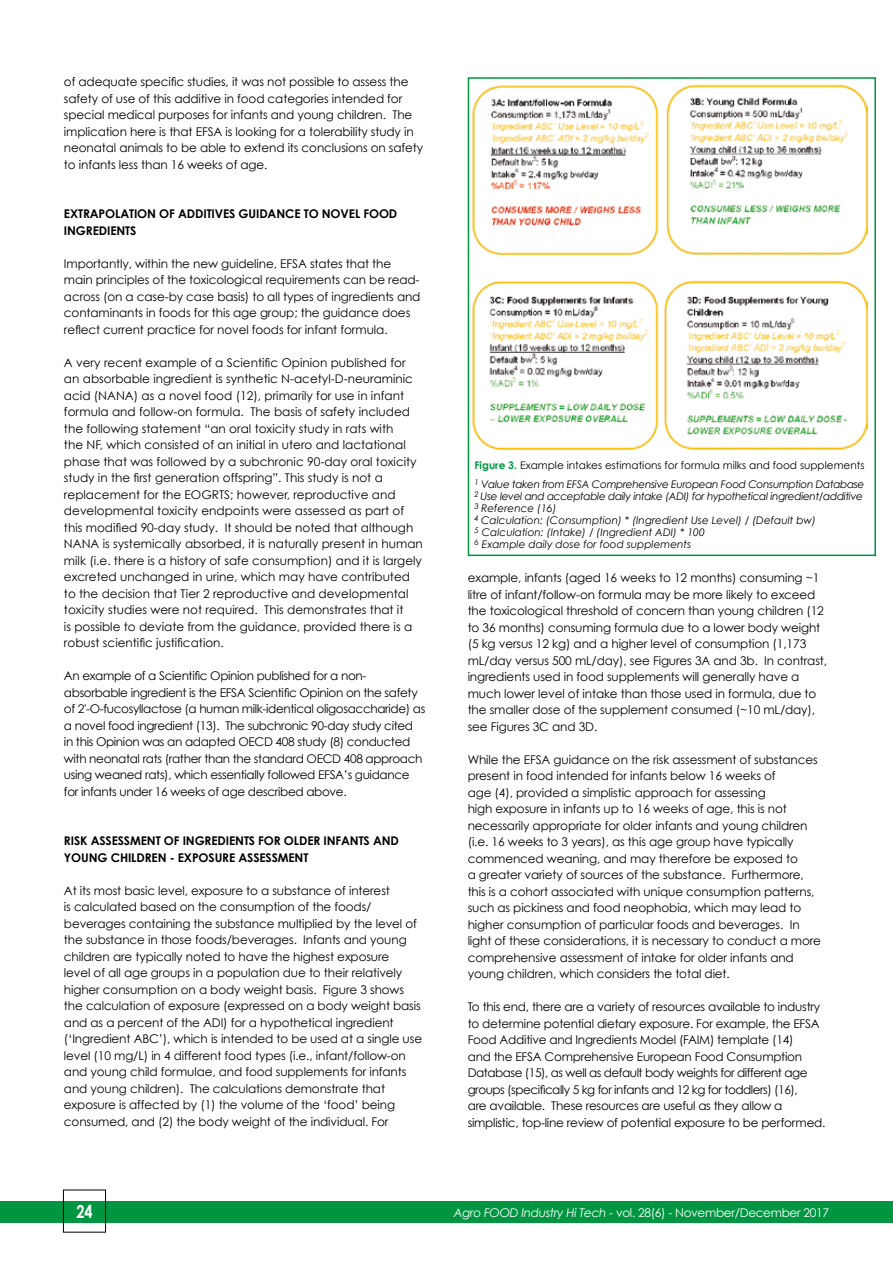
<style>
.page{position:relative;width:893px;height:1263px;background:#fff}
.page>*{position:absolute;margin:0;border:0;box-sizing:border-box;transform-origin:0 0}
.t1{font:700 18px "Century Gothic";color:#fff;scale:.8 1}
.t2{font:12px/16.5px "Century Gothic";letter-spacing:-.01em;color:#000}
.t3{font:12px/16.5px "Century Gothic";letter-spacing:-.03em;color:#000}
.t4{font:700 12px/16.5px "Century Gothic";letter-spacing:-.01em;color:#000}
.t5{font:12px "Century Gothic";letter-spacing:-.025em;color:#fff}
.t6{font:italic 10.5px/12px "Century Gothic";color:#000}
.t7{font:italic 10.5px/19.5px "Century Gothic";letter-spacing:-.03em;color:#000}
.s1{font-weight:700;font-style:normal;color:#009641}
.s2{font-style:normal}
.s3{font-style:italic}
</style>
<div class="page">
<div style="left:0;top:1201px;width:893px;height:22px;background:#009641"></div>
<div style="left:63px;top:1190px;width:43px;height:42px;border:1px solid #000"></div>
<img style="left:472px;top:84px;width:396px;height:366px">
<div style="left:468px;top:77px;width:408px;height:479px;border:2px solid #009641"></div>
<p class="t2" style="left:64px;top:73px;width:361px">of adequate specific studies, it was not possible to assess the safety of use of this additive in food categories intended for special medical purposes for infants and young children. The implication here is that EFSA is looking for a tolerability study in neonatal animals to be able to extend its conclusions on safety to infants less than 16 weeks of age.</p>
<p class="t4" style="left:64px;top:205px;width:335px">EXTRAPOLATION OF ADDITIVES GUIDANCE TO NOVEL FOOD<br>INGREDIENTS</p>
<p class="t2" style="left:64px;top:255px;width:358px">Importantly, within the new guideline, EFSA states that the main principles of the toxicological requirements can be read&shy;across (on a case-by case basis) to all types of ingredients and contaminants in foods for this age group; the guidance does reflect current practice for novel foods for infant formula.</p>
<p class="t2" style="left:64px;top:354px;width:360px">A very recent example of a Scientific Opinion published for an absorbable ingredient is synthetic N-acetyl-D-neuraminic acid (NANA) as a novel food (12), primarily for use in infant formula and follow-on formula. The basis of safety included the following statement “an oral toxicity study in rats with<br>the NF, which consisted of an initial in utero and lactational phase that was followed by a subchronic 90-day oral toxicity study in the first generation offspring”. This study is not a replacement for the EOGRTS; however, reproductive and developmental toxicity endpoints were assessed as part of this modified 90-day study. It should be noted that although NANA is systemically absorbed, it is naturally present in human milk (i.e. there is a history of safe consumption) and it is largely excreted unchanged in urine, which may have contributed to the decision that Tier 2 reproductive and developmental toxicity studies were not required. This demonstrates that it<br>is possible to deviate from the guidance, provided there is a robust scientific justification.</p>
<p class="t3" style="left:64px;top:667px;width:363px">An example of a Scientific Opinion published for a non&shy;absorbable ingredient is the EFSA Scientific Opinion on the safety of 2'-O-fucosyllactose (a human milk-identical oligosaccharide) as a novel food ingredient (13). The subchronic 90-day study cited in this Opinion was an adapted OECD 408 study (8) conducted with neonatal rats (rather than the standard OECD 408 approach using weaned rats), which essentially followed EFSA’s guidance for infants under 16 weeks of age described above.</p>
<p class="t4" style="left:64px;top:832px;width:336px">RISK ASSESSMENT OF INGREDIENTS FOR OLDER INFANTS AND<br>YOUNG CHILDREN - EXPOSURE ASSESSMENT</p>
<p class="t2" style="left:64px;top:882px;width:360px">At its most basic level, exposure to a substance of interest<br>is calculated based on the consumption of the foods/ beverages containing the substance multiplied by the level of the substance in those foods/beverages. Infants and young children are typically noted to have the highest exposure<br>level of all age groups in a population due to their relatively higher consumption on a body weight basis. Figure 3 shows the calculation of exposure (expressed on a body weight basis and as a percent of the ADI) for a hypothetical ingredient (‘Ingredient ABC’), which is intended to be used at a single use level (10 mg/L) in 4 different food types (i.e., infant/follow-on and young child formulae, and food supplements for infants and young children). The calculations demonstrate that exposure is affected by (1) the volume of the ‘food’ being consumed, and (2) the body weight of the individual. For</p>
<p class="t7" style="left:474px;top:455px;width:391px"><span class="s1">Figure 3.</span> <span class="s2">Example intakes estimations for formula milks and food supplements<br></span><sup>1</sup> Value taken from EFSA Comprehensive European Food Consumption Database</p>
<p class="t6" style="left:474px;top:490px;width:390px"><sup>2</sup> Use level and acceptable daily intake (ADI) for hypothetical ingredient/additive <sup>3</sup> Reference (16)<br><sup>4</sup> Calculation: (Consumption) * (Ingredient Use Level) / (Default bw)<br><sup>5</sup> Calculation: (Intake) / (Ingredient ADI) * 100<br><sup>6</sup> Example daily dose for food supplements</p>
<p class="t2" style="left:468px;top:569px;width:361px">example, infants (aged 16 weeks to 12 months) consuming ~1 litre of infant/follow-on formula may be more likely to exceed the toxicological threshold of concern than young children (12 to 36 months) consuming formula due to a lower body weight (5 kg versus 12 kg) and a higher level of consumption (1,173 mL/day versus 500 mL/day), see Figures 3A and 3b. In contrast, ingredients used in food supplements will generally have a much lower level of intake than those used in formula, due to the smaller dose of the supplement consumed (~10 mL/day), see Figures 3C and 3D.</p>
<p class="t2" style="left:468px;top:751px;width:355px">While the EFSA guidance on the risk assessment of substances present in food intended for infants below 16 weeks of<br>age (4), provided a simplistic approach for assessing<br>high exposure in infants up to 16 weeks of age, this is not necessarily appropriate for older infants and young children (i.e. 16 weeks to 3 years), as this age group have typically commenced weaning, and may therefore be exposed to<br>a greater variety of sources of the substance. Furthermore, this is a cohort associated with unique consumption patterns, such as pickiness and food neophobia, which may lead to higher consumption of particular foods and beverages. In light of these considerations, it is necessary to conduct a more comprehensive assessment of intake for older infants and young children, which considers the total diet.</p>
<p class="t2" style="left:468px;top:998px;width:359px">To this end, there are a variety of resources available to industry to determine potential dietary exposure. For example, the EFSA Food Additive and Ingredients Model (FAIM) template (14)<br>and the EFSA Comprehensive European Food Consumption Database (15), as well as default body weights for different age groups (specifically 5 kg for infants and 12 kg for toddlers) (16),<br>are available. These resources are useful as they allow a simplistic, top-line review of potential exposure to be performed.</p>
<h1 class="t1" style="left:76px;top:1200px;width:22px">24</h1>
<p class="t5" style="left:454px;top:1205px;width:377px"><span class="s3">Agro FOOD Industry Hi Tech</span> - vol. 28(6) - November/December 2017</p>
</div>
